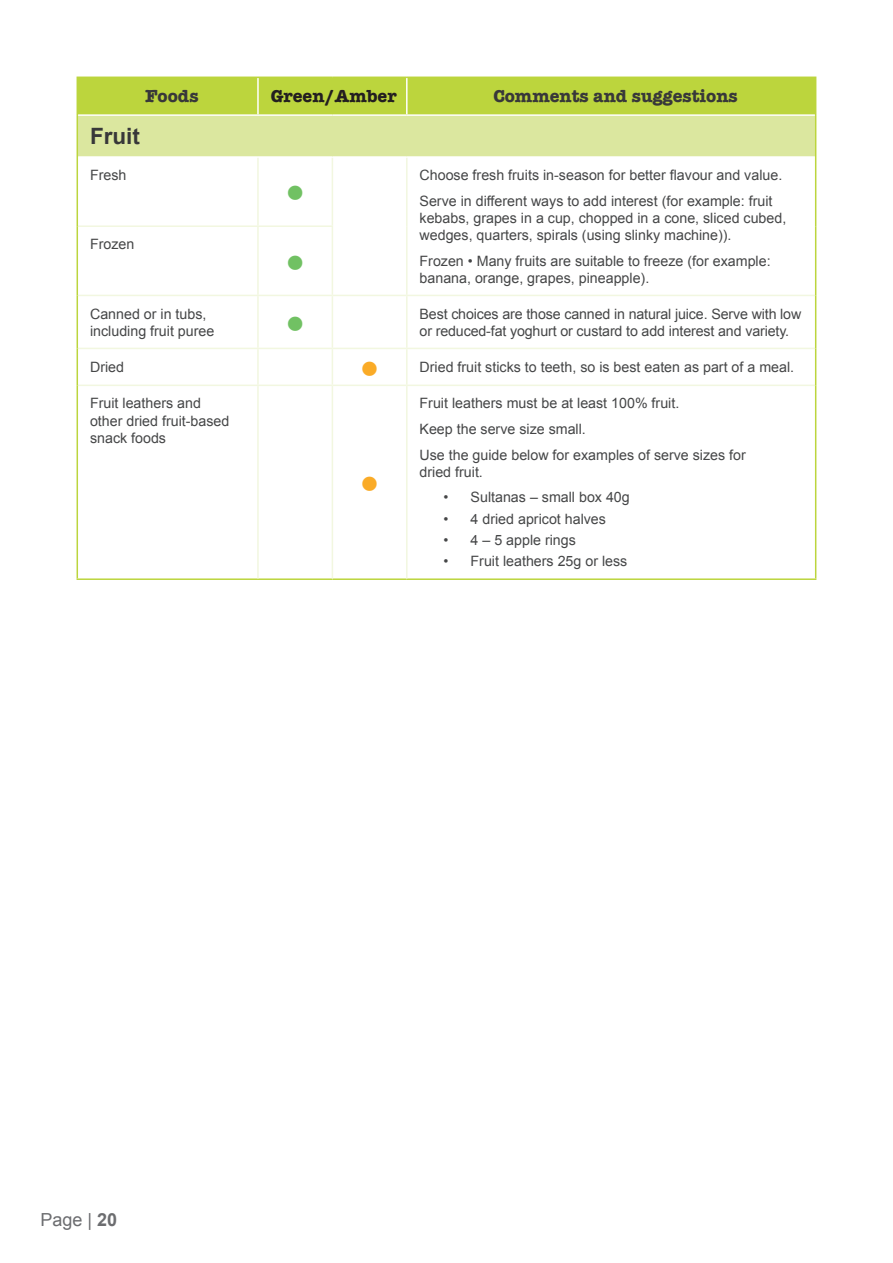
<style>
.page{position:relative;width:893px;height:1263px;background:#fff}
.page>*{position:absolute;margin:0;border:0;box-sizing:border-box;transform-origin:0 0}
.t1{font:700 22.5px "Arial";color:#383839}
.t2{font:700 18px "American Typewriter";color:#383839}
.t3{font:700 18px "American Typewriter";color:#231f20}
.t4{font:18px "Arial";color:#6c6d70}
.Body{font:14.25px/17.1px "Arial";color:#454647}
.Body-2{font:14.25px "Webdings";color:#71c163}
.Body-3{font:14.25px "Webdings";color:#faab27}
.s1{font-weight:700}
</style>
<div class="page">
<div style="left:78px;top:78px;width:737px;height:36px;background:#bcd53d"></div>
<div style="left:77px;top:115px;width:739px;height:42px;background:#dbe79f"></div>
<svg style="left:78px;top:227px;width:737px;height:158px"></svg>
<hr style="left:77px;top:578px;width:181px;height:2px;background:#bcd53d">
<hr style="left:258px;top:578px;width:74px;height:2px;background:#bcd53d">
<hr style="left:332px;top:578px;width:75px;height:2px;background:#bcd53d">
<hr style="left:407px;top:578px;width:409px;height:2px;background:#bcd53d">
<hr style="left:257px;top:78px;width:2px;height:36px;background:#fff">
<hr style="left:406px;top:78px;width:2px;height:36px;background:#fff">
<hr style="left:78px;top:114px;width:180px;height:2px;background:#fff">
<hr style="left:258px;top:114px;width:74px;height:2px;background:#fff">
<hr style="left:332px;top:114px;width:75px;height:2px;background:#fff">
<hr style="left:407px;top:114px;width:408px;height:2px;background:#fff">
<hr style="left:78px;top:156px;width:180px;height:2px;background:#fff">
<hr style="left:258px;top:156px;width:74px;height:2px;background:#fff">
<hr style="left:332px;top:156px;width:75px;height:2px;background:#fff">
<hr style="left:407px;top:156px;width:408px;height:2px;background:#fff">
<hr style="left:815px;top:115px;width:1px;height:42px;background:#bcd53d">
<hr style="left:257px;top:158px;width:2px;height:67px;background:#f2f7e0">
<hr style="left:332px;top:158px;width:1px;height:67px;background:#f2f7e0">
<hr style="left:406px;top:158px;width:2px;height:68px;background:#f2f7e0">
<hr style="left:78px;top:225px;width:180px;height:2px;background:#f2f7e0">
<hr style="left:258px;top:225px;width:75px;height:2px;background:#f2f7e0">
<hr style="left:257px;top:227px;width:2px;height:68px;background:#f2f7e0">
<hr style="left:332px;top:227px;width:1px;height:68px;background:#f2f7e0">
<hr style="left:406px;top:226px;width:2px;height:69px;background:#f2f7e0">
<hr style="left:78px;top:295px;width:180px;height:1px;background:#f2f7e0">
<hr style="left:258px;top:295px;width:74px;height:1px;background:#f2f7e0">
<hr style="left:257px;top:296px;width:2px;height:52px;background:#f2f7e0">
<hr style="left:332px;top:295px;width:75px;height:1px;background:#f2f7e0">
<hr style="left:332px;top:296px;width:1px;height:52px;background:#f2f7e0">
<hr style="left:407px;top:295px;width:408px;height:1px;background:#f2f7e0">
<hr style="left:406px;top:296px;width:2px;height:52px;background:#f2f7e0">
<hr style="left:78px;top:348px;width:180px;height:1px;background:#f2f7e0">
<hr style="left:258px;top:348px;width:74px;height:1px;background:#f2f7e0">
<hr style="left:257px;top:349px;width:2px;height:36px;background:#f2f7e0">
<hr style="left:332px;top:348px;width:75px;height:1px;background:#f2f7e0">
<hr style="left:332px;top:349px;width:1px;height:36px;background:#f2f7e0">
<hr style="left:407px;top:348px;width:408px;height:1px;background:#f2f7e0">
<hr style="left:406px;top:349px;width:2px;height:36px;background:#f2f7e0">
<hr style="left:78px;top:385px;width:180px;height:1px;background:#f2f7e0">
<hr style="left:258px;top:385px;width:74px;height:1px;background:#f2f7e0">
<hr style="left:257px;top:386px;width:2px;height:192px;background:#f2f7e0">
<hr style="left:332px;top:385px;width:75px;height:1px;background:#f2f7e0">
<hr style="left:332px;top:386px;width:1px;height:192px;background:#f2f7e0">
<hr style="left:407px;top:385px;width:408px;height:1px;background:#f2f7e0">
<hr style="left:406px;top:386px;width:2px;height:192px;background:#f2f7e0">
<hr style="left:77px;top:157px;width:1px;height:69px;background:#bcd53d">
<hr style="left:815px;top:157px;width:1px;height:69px;background:#bcd53d">
<hr style="left:77px;top:226px;width:1px;height:69px;background:#bcd53d">
<hr style="left:815px;top:226px;width:1px;height:69px;background:#bcd53d">
<hr style="left:77px;top:295px;width:1px;height:53px;background:#bcd53d">
<hr style="left:815px;top:295px;width:1px;height:53px;background:#bcd53d">
<hr style="left:77px;top:348px;width:1px;height:37px;background:#bcd53d">
<hr style="left:815px;top:348px;width:1px;height:37px;background:#bcd53d">
<hr style="left:77px;top:385px;width:1px;height:193px;background:#bcd53d">
<hr style="left:815px;top:385px;width:1px;height:193px;background:#bcd53d">
<hr style="left:77px;top:77px;width:181px;height:1px;background:#bcd53d">
<hr style="left:77px;top:78px;width:1px;height:37px;background:#bcd53d">
<hr style="left:258px;top:77px;width:74px;height:1px;background:#bcd53d">
<hr style="left:332px;top:77px;width:75px;height:1px;background:#bcd53d">
<hr style="left:407px;top:77px;width:409px;height:1px;background:#bcd53d">
<hr style="left:815px;top:78px;width:1px;height:37px;background:#bcd53d">
<hr style="left:77px;top:115px;width:1px;height:42px;background:#bcd53d">
<p class="t2" style="left:145px;top:81px;width:55px">Foods</p>
<p class="t3" style="left:271px;top:81px;width:127px">Green/Amber</p>
<p class="t2" style="left:493px;top:81px;width:246px">Comments and suggestions</p>
<h2 class="t1" style="left:90px;top:121px;width:51px">Fruit</h2>
<p class="Body" style="left:90px;top:167px;width:38px">Fresh</p>
<p class="Body" style="left:90px;top:236px;width:46px">Frozen</p>
<p class="Body-2" style="left:288px;top:186px;width:16px">■</p>
<p class="Body-2" style="left:288px;top:255px;width:16px">■</p>
<p class="Body" style="left:420px;top:167px;width:364px">Choose fresh fruits in-season for better flavour and value.</p>
<p class="Body" style="left:420px;top:192px;width:368px">Serve in different ways to add interest (for example: fruit kebabs, grapes in a cup, chopped in a cone, sliced cubed, wedges, quarters, spirals (using slinky machine)).</p>
<p class="Body" style="left:420px;top:252px;width:353px">Frozen • Many fruits are suitable to freeze (for example: banana, orange, grapes, pineapple).</p>
<p class="Body" style="left:90px;top:305px;width:126px">Canned or in tubs, including fruit puree</p>
<p class="Body-2" style="left:288px;top:316px;width:16px">■</p>
<p class="Body" style="left:420px;top:305px;width:383px">Best choices are those canned in natural juice. Serve with low or reduced-fat yoghurt or custard to add interest and variety.</p>
<p class="Body" style="left:90px;top:358px;width:36px">Dried</p>
<p class="Body-3" style="left:362px;top:361px;width:16px">■</p>
<p class="Body" style="left:420px;top:358px;width:376px">Dried fruit sticks to teeth, so is best eaten as part of a meal.</p>
<p class="Body" style="left:90px;top:395px;width:141px">Fruit leathers and other dried fruit-based snack foods</p>
<p class="Body-3" style="left:362px;top:477px;width:16px">■</p>
<p class="Body" style="left:420px;top:395px;width:261px">Fruit leathers must be at least 100% fruit.</p>
<p class="Body" style="left:420px;top:421px;width:168px">Keep the serve size small.</p>
<p class="Body" style="left:420px;top:446px;width:328px">Use the guide below for examples of serve sizes for dried fruit.</p>
<p class="Body" style="left:444px;top:489px;width:188px">• Sultanas – small box 40g</p>
<p class="Body" style="left:444px;top:510px;width:164px">• 4 dried apricot halves</p>
<p class="Body" style="left:444px;top:532px;width:134px">• 4 – 5 apple rings</p>
<p class="Body" style="left:444px;top:553px;width:185px">• Fruit leathers 25g or less</p>
<p class="t4" style="left:40px;top:1207px;width:78px">Page | <span class="s1">20</span></p>
</div>
